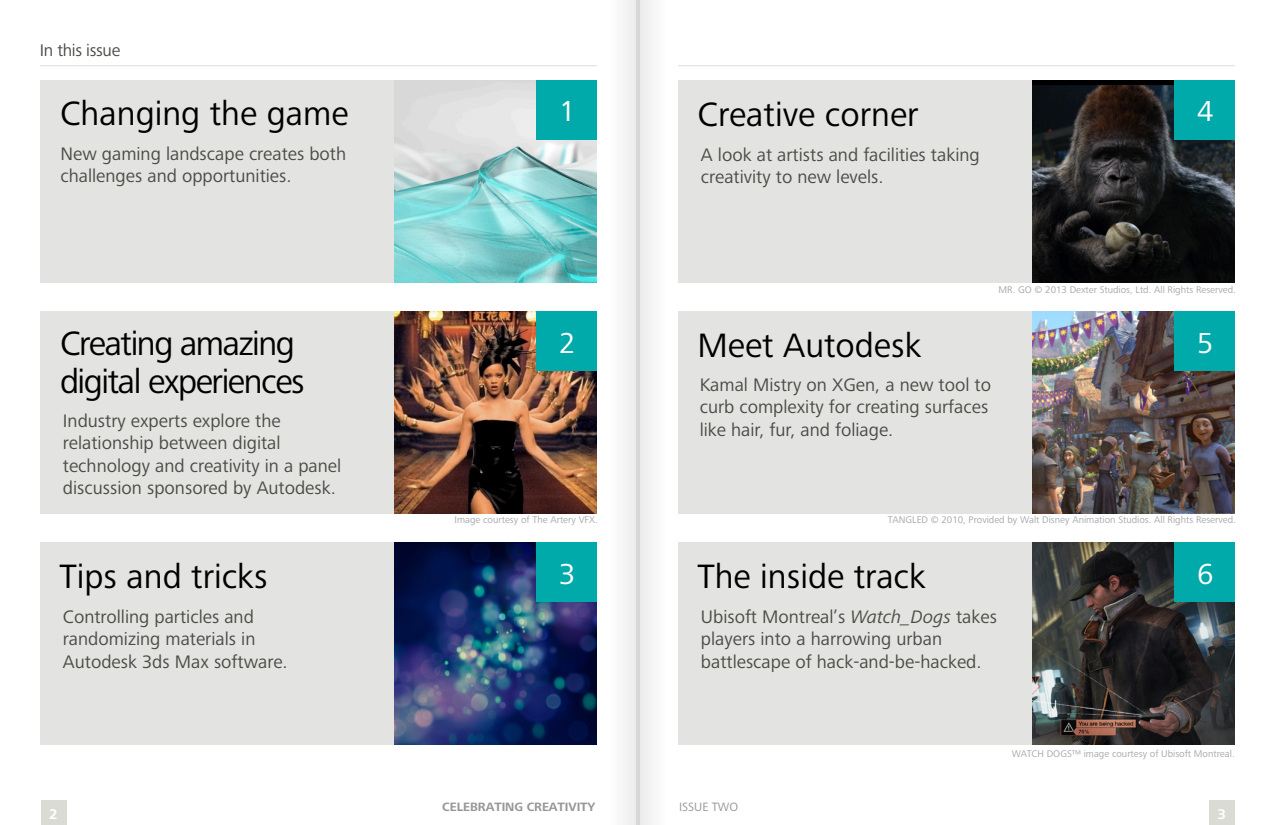
<style>
.page{position:relative;width:1276px;height:825px;background:#fff}
.page>*{position:absolute;margin:0;border:0;box-sizing:border-box;transform-origin:0 0}
.t1{font:35px "Frutiger Next LTW1 G";color:#000}
.t2{font:35px/37.5px "Frutiger Next LTW1 G";letter-spacing:-.04em;color:#000}
.t3{font:30px "Frutiger Next LTW1 G";color:#fff}
.t4{font:18.75px/22.5px "Frutiger Next LTW1 G";color:#494c45}
.t5{font:17.5px "Frutiger Next LTW1 G";letter-spacing:-.02em;color:#494c45}
.t6{font:700 14.5px "Frutiger Next LTW1 G";color:#fff}
.t7{font:700 12.5px "Frutiger Next LTW1 G";letter-spacing:-.005em;color:#989798}
.t8{font:12.5px "Frutiger Next LTW1 G";letter-spacing:-.005em;color:#989798}
.t9{font:10px "Frutiger Next LTW1 G";color:#a6a8ab}
.s1{font-style:italic}
</style>
<div class="page">
<div style="left:677px;top:311px;width:557px;height:203px;background:#e3e3e1"></div>
<div style="left:40px;top:542px;width:556px;height:203px;background:#e3e3e1"></div>
<div style="left:677px;top:80px;width:557px;height:202px;background:#e3e3e1"></div>
<hr style="left:677px;top:65px;width:557px;height:1px;background:#e3e3e1">
<div style="left:677px;top:542px;width:557px;height:203px;background:#e3e3e1"></div>
<div style="left:40px;top:311px;width:556px;height:203px;background:#e3e3e1"></div>
<div style="left:40px;top:80px;width:556px;height:202px;background:#e3e3e1"></div>
<hr style="left:40px;top:65px;width:556px;height:1px;background:#e3e3e1">
<img style="left:394px;top:80px;width:202px;height:202px">
<div style="left:536px;top:80px;width:60px;height:60px;background:#0aa"></div>
<img style="left:394px;top:311px;width:202px;height:203px">
<div style="left:536px;top:311px;width:60px;height:60px;background:#0aa"></div>
<img style="left:394px;top:542px;width:202px;height:203px">
<div style="left:536px;top:542px;width:60px;height:60px;background:#0aa"></div>
<img style="left:1032px;top:80px;width:202px;height:202px">
<div style="left:1174px;top:80px;width:60px;height:60px;background:#0aa"></div>
<img style="left:1032px;top:311px;width:202px;height:203px">
<div style="left:1174px;top:311px;width:60px;height:60px;background:#0aa"></div>
<img style="left:1032px;top:542px;width:202px;height:203px">
<div style="left:1174px;top:542px;width:60px;height:60px;background:#0aa"></div>
<div style="left:609px;top:0;width:30px;height:825px;background:#f5f5f5"></div>
<svg style="left:636px;top:0;width:17px;height:825px"></svg>
<div style="left:1209px;top:800px;width:25px;height:25px;background:#dadbd3"></div>
<div style="left:41px;top:800px;width:25px;height:25px;background:#dadbd3"></div>
<p class="t5" style="left:40px;top:40px;width:82px">In this issue</p>
<h1 class="t1" style="left:60px;top:94px;width:290px">Changing the game</h1>
<p class="t4" style="left:60px;top:143px;width:287px">New gaming landscape creates both challenges and opportunities.</p>
<h1 class="t2" style="left:60px;top:326px;width:246px">Creating amazing digital experiences</h1>
<p class="t4" style="left:63px;top:410px;width:280px">Industry experts explore the relationship between digital technology and creativity in a panel discussion sponsored by Autodesk.</p>
<h1 class="t1" style="left:59px;top:556px;width:210px">Tips and tricks</h1>
<p class="t4" style="left:63px;top:606px;width:226px">Controlling particles and randomizing materials in<br>Autodesk 3ds Max software.</p>
<h2 class="t3" style="left:559px;top:94px;width:18px">1</h2>
<h1 class="t1" style="left:697px;top:94px;width:223px">Creative corner</h1>
<p class="t4" style="left:700px;top:144px;width:280px">A look at artists and facilities taking creativity to new levels.</p>
<h2 class="t3" style="left:1196px;top:94px;width:18px">4</h2>
<p class="t9" style="left:998px;top:284px;width:239px">MR. GO © 2013 Dexter Studios, Ltd. All Rights Reserved.</p>
<h2 class="t3" style="left:559px;top:325px;width:18px">2</h2>
<h1 class="t1" style="left:697px;top:325px;width:226px">Meet Autodesk</h1>
<p class="t4" style="left:699px;top:374px;width:293px">Kamal Mistry on XGen, a new tool to curb complexity for creating surfaces like hair, fur, and foliage.</p>
<h2 class="t3" style="left:1196px;top:325px;width:18px">5</h2>
<p class="t9" style="left:454px;top:514px;width:145px">Image courtesy of The Artery VFX.</p>
<p class="t9" style="left:887px;top:514px;width:349px">TANGLED © 2010, Provided by Walt Disney Animation Studios. All Rights Reserved.</p>
<h2 class="t3" style="left:559px;top:557px;width:18px">3</h2>
<h1 class="t1" style="left:697px;top:556px;width:230px">The inside track</h1>
<h2 class="t3" style="left:1196px;top:557px;width:18px">6</h2>
<p class="t4" style="left:700px;top:606px;width:297px">Ubisoft Montreal’s <span class="s1">Watch_Dogs</span> takes players into a harrowing urban battlescape of hack-and-be-hacked.</p>
<p class="t9" style="left:1011px;top:748px;width:224px">WATCH DOGS™ image courtesy of Ubisoft Montreal.</p>
<p class="t7" style="left:442px;top:800px;width:155px">CELEBRATING CREATIVITY</p>
<p class="t8" style="left:679px;top:800px;width:60px">ISSUE TWO</p>
<p class="t6" style="left:49px;top:805px;width:10px">2</p>
<p class="t6" style="left:1217px;top:805px;width:10px">3</p>
</div>
